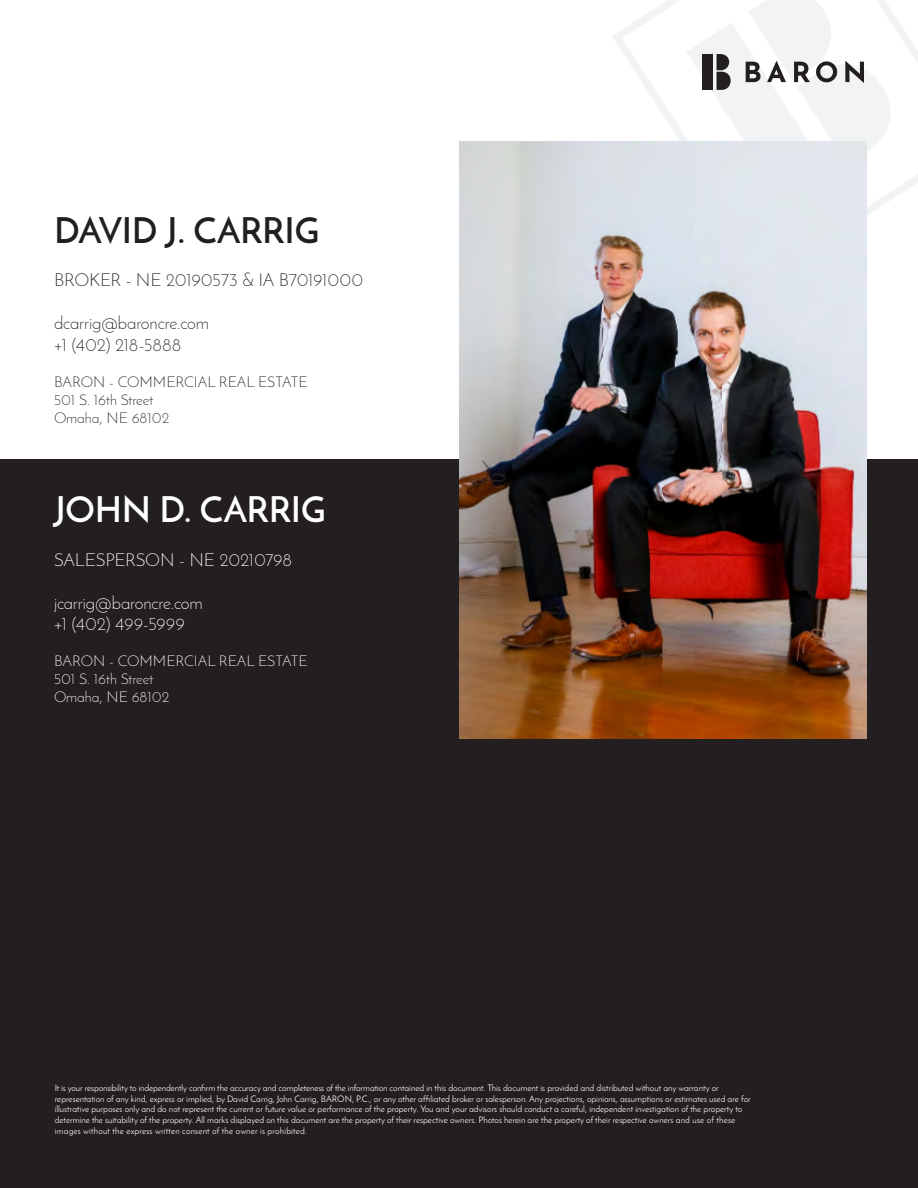
<style>
.page{position:relative;width:918px;height:1188px;background:#fff}
.page>*{position:absolute;margin:0;border:0;box-sizing:border-box;transform-origin:0 0}
.t1{font:600 36px "Josefin Sans";letter-spacing:-.01em;color:#231f20}
.t2{font:600 36px "Josefin Sans";letter-spacing:-.01em;color:#fff}
.t3{font:300 18px "Josefin Sans";letter-spacing:-.01em;color:#231f20}
.t4{font:300 18px "Josefin Sans";letter-spacing:-.01em;color:#fff}
.t5{font:300 15px "Josefin Sans";color:#231f20}
.t6{font:300 15px "Josefin Sans";color:#fff}
.t7{font:9px/10.8px "Josefin Sans";color:#fff}
</style>
<div class="page">
<div style="left:0;top:459px;width:918px;height:729px;background:#231f20"></div>
<svg style="left:612px;top:0;width:306px;height:279px"></svg>
<img style="left:459px;top:142px;width:407px;height:597px">
<svg style="left:686px;top:0;width:211px;height:204px"></svg>
<p class="t1" style="left:54px;top:208px;width:267px">DAVID J. CARRIG</p>
<p class="t3" style="left:54px;top:269px;width:311px">BROKER - NE 20190573 &amp; IA B70191000</p>
<p class="t3" style="left:54px;top:312px;width:157px">dcarrig@baroncre.com</p>
<p class="t3" style="left:54px;top:334px;width:129px">+1 (402) 218-5888</p>
<p class="t5" style="left:54px;top:372px;width:255px">BARON - COMMERCIAL REAL ESTATE</p>
<p class="t5" style="left:54px;top:390px;width:101px">501 S. 16th Street</p>
<p class="t5" style="left:54px;top:408px;width:117px">Omaha, NE 68102</p>
<p class="t2" style="left:54px;top:487px;width:273px">JOHN D. CARRIG</p>
<p class="t4" style="left:54px;top:549px;width:239px">SALESPERSON - NE 20210798</p>
<p class="t4" style="left:54px;top:592px;width:150px">jcarrig@baroncre.com</p>
<p class="t4" style="left:54px;top:613px;width:132px">+1 (402) 499-5999</p>
<p class="t6" style="left:54px;top:652px;width:255px">BARON - COMMERCIAL REAL ESTATE</p>
<p class="t6" style="left:54px;top:670px;width:101px">501 S. 16th Street</p>
<p class="t6" style="left:54px;top:688px;width:117px">Omaha, NE 68102</p>
<p class="t7" style="left:55px;top:1082px;width:698px">It is your responsibility to independently confirm the accuracy and completeness of the information contained in this document. This document is provided and distributed without any warranty or representation of any kind, express or implied, by David Carrig, John Carrig, BARON, P.C., or any other affiliated broker or salesperson. Any projections, opinions, assumptions or estimates used are for illustrative purposes only and do not represent the current or future value or performance of the property. You and your advisors should conduct a careful, independent investigation of the property to determine the suitability of the property. All marks displayed on this document are the property of their respective owners. Photos herein are the property of their respective owners and use of these images without the express written consent of the owner is prohibited.</p>
</div>
